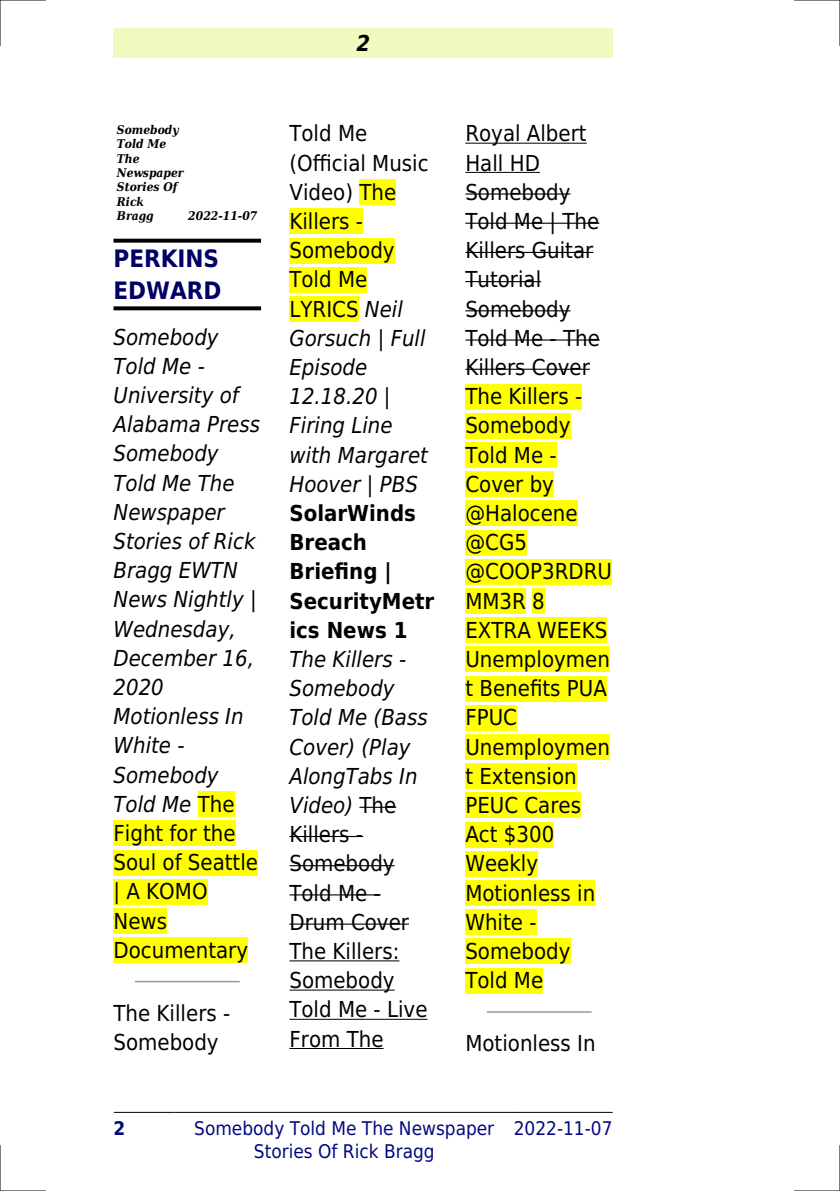
<style>
.page{position:relative;width:840px;height:1191px;background:#fff}
.page>*{position:absolute;margin:0;border:0;box-sizing:border-box;transform-origin:0 0}
.t1{font:700 24px/31.8px "DejaVu Sans Condensed";color:#006}
.t2{font:22px/29.2px "DejaVu Sans Condensed";color:#000}
.t3{font:italic 22px/29.2px "DejaVu Sans Condensed";color:#000}
.t4{font:700 22px/29.2px "DejaVu Sans Condensed";color:#000}
.t5{font:italic 700 22px "DejaVu Sans Condensed";color:#000}
.t6{font:18.8px/22.6px "DejaVu Sans Condensed";color:#000880;text-align:center}
.t7{font:700 18.8px "DejaVu Sans Condensed";color:#000880}
.t8{font:italic 700 12px/14.4px "DejaVu Serif Condensed";color:#000}
.s1{font-style:normal}
.s2{font-style:italic}
</style>
<div class="page">
<div style="left:113px;top:28px;width:499px;height:30px;background:#effbbe"></div>
<hr style="left:114px;top:1112px;width:60px;height:1px;background:#000">
<hr style="left:175px;top:1112px;width:338px;height:1px;background:#000">
<hr style="left:514px;top:1112px;width:98px;height:1px;background:#000">
<svg style="left:113px;top:239px;width:148px;height:4px"></svg>
<svg style="left:113px;top:306px;width:148px;height:4px"></svg>
<div style="left:197px;top:791px;width:37px;height:26px;background:#ff0"></div>
<div style="left:113px;top:820px;width:122px;height:26px;background:#ff0"></div>
<div style="left:113px;top:850px;width:145px;height:25px;background:#ff0"></div>
<div style="left:113px;top:879px;width:94px;height:25px;background:#ff0"></div>
<div style="left:113px;top:908px;width:54px;height:25px;background:#ff0"></div>
<div style="left:113px;top:937px;width:135px;height:26px;background:#ff0"></div>
<hr style="left:135px;top:980px;width:104px;height:2px;background:#999">
<div style="left:359px;top:179px;width:37px;height:26px;background:#ff0"></div>
<div style="left:289px;top:208px;width:74px;height:26px;background:#ff0"></div>
<div style="left:289px;top:238px;width:105px;height:25px;background:#ff0"></div>
<div style="left:289px;top:267px;width:78px;height:25px;background:#ff0"></div>
<div style="left:289px;top:296px;width:69px;height:26px;background:#ff0"></div>
<hr style="left:359px;top:806px;width:37px;height:2px;background:#000">
<hr style="left:289px;top:836px;width:74px;height:1px;background:#000">
<hr style="left:289px;top:865px;width:105px;height:1px;background:#000">
<hr style="left:289px;top:894px;width:91px;height:1px;background:#000">
<hr style="left:289px;top:923px;width:120px;height:1px;background:#000">
<hr style="left:289px;top:960px;width:110px;height:1px;background:#000">
<hr style="left:289px;top:989px;width:105px;height:1px;background:#000">
<hr style="left:289px;top:1018px;width:138px;height:1px;background:#000">
<hr style="left:289px;top:1048px;width:94px;height:1px;background:#000">
<hr style="left:465px;top:143px;width:121px;height:1px;background:#000">
<hr style="left:465px;top:172px;width:74px;height:1px;background:#000">
<hr style="left:465px;top:193px;width:105px;height:2px;background:#000">
<hr style="left:465px;top:223px;width:134px;height:1px;background:#000">
<hr style="left:465px;top:252px;width:128px;height:1px;background:#000">
<hr style="left:465px;top:281px;width:76px;height:1px;background:#000">
<hr style="left:465px;top:310px;width:105px;height:1px;background:#000">
<hr style="left:465px;top:339px;width:134px;height:1px;background:#000">
<hr style="left:465px;top:369px;width:124px;height:1px;background:#000">
<div style="left:465px;top:384px;width:117px;height:25px;background:#ff0"></div>
<div style="left:465px;top:413px;width:105px;height:25px;background:#ff0"></div>
<div style="left:465px;top:442px;width:91px;height:26px;background:#ff0"></div>
<div style="left:465px;top:471px;width:88px;height:26px;background:#ff0"></div>
<div style="left:465px;top:500px;width:112px;height:26px;background:#ff0"></div>
<div style="left:465px;top:530px;width:61px;height:25px;background:#ff0"></div>
<div style="left:465px;top:559px;width:146px;height:25px;background:#ff0"></div>
<div style="left:465px;top:588px;width:60px;height:26px;background:#ff0"></div>
<div style="left:532px;top:588px;width:12px;height:26px;background:#ff0"></div>
<div style="left:465px;top:617px;width:142px;height:26px;background:#ff0"></div>
<div style="left:465px;top:646px;width:144px;height:26px;background:#ff0"></div>
<div style="left:465px;top:676px;width:141px;height:25px;background:#ff0"></div>
<div style="left:465px;top:705px;width:52px;height:25px;background:#ff0"></div>
<div style="left:465px;top:734px;width:144px;height:26px;background:#ff0"></div>
<div style="left:465px;top:763px;width:111px;height:26px;background:#ff0"></div>
<div style="left:465px;top:792px;width:115px;height:26px;background:#ff0"></div>
<div style="left:465px;top:821px;width:89px;height:26px;background:#ff0"></div>
<div style="left:465px;top:851px;width:73px;height:25px;background:#ff0"></div>
<div style="left:465px;top:880px;width:130px;height:25px;background:#ff0"></div>
<div style="left:465px;top:909px;width:71px;height:26px;background:#ff0"></div>
<div style="left:465px;top:938px;width:105px;height:26px;background:#ff0"></div>
<div style="left:465px;top:967px;width:78px;height:26px;background:#ff0"></div>
<hr style="left:487px;top:1011px;width:103px;height:1px;background:#999">
<hr style="left:0;top:0;width:45px;height:1px;background:#000">
<hr style="left:794px;top:0;width:45px;height:1px;background:#000">
<hr style="left:0;top:1190px;width:45px;height:1px;background:#000">
<hr style="left:794px;top:1190px;width:45px;height:1px;background:#000">
<hr style="left:0;top:0;width:1px;height:45px;background:#000">
<hr style="left:0;top:1145px;width:1px;height:46px;background:#000">
<hr style="left:839px;top:0;width:1px;height:45px;background:#000">
<hr style="left:839px;top:1145px;width:1px;height:46px;background:#000">
<p class="t5" style="left:356px;top:30px;width:15px">2</p>
<p class="t8" style="left:117px;top:122px;width:68px">Somebody<br>Told Me<br>The<br>Newspaper<br>Stories Of<br>Rick<br>Bragg</p>
<p class="t8" style="left:188px;top:209px;width:70px">2022-11-07</p>
<p class="t1" style="left:113px;top:243px;width:109px">PERKINS<br>EDWARD</p>
<p class="t3" style="left:113px;top:322px;width:148px">Somebody<br>Told Me -<br>University of<br>Alabama Press<br>Somebody<br>Told Me The<br>Newspaper<br>Stories of Rick<br>Bragg EWTN<br>News Nightly |<br>Wednesday,<br>December 16,<br>2020<br>Motionless In<br>White -<br>Somebody<br>Told Me <span class="s1">The<br>Fight for the<br>Soul of Seattle | A KOMO<br>News<br>Documentary</span></p>
<p class="t2" style="left:113px;top:998px;width:118px">The Killers -<br>Somebody</p>
<p class="t3" style="left:289px;top:119px;width:141px"><span class="s1">Told Me (Official Music<br>Video) The<br>Killers -<br>Somebody<br>Told Me<br>LYRICS</span> Neil<br>Gorsuch | Full<br>Episode<br>12.18.20 |<br>Firing Line with Margaret<br>Hoover | PBS</p>
<p class="t4" style="left:289px;top:499px;width:146px">SolarWinds<br>Breach<br>Briefing |<br>SecurityMetr ics News 1</p>
<p class="t2" style="left:289px;top:645px;width:140px"><span class="s2">The Killers -<br>Somebody<br>Told Me (Bass<br>Cover) (Play<br>AlongTabs In<br>Video)</span> The<br>Killers -<br>Somebody<br>Told Me -<br>Drum Cover<br>The Killers:<br>Somebody<br>Told Me - Live<br>From The</p>
<p class="t2" style="left:465px;top:119px;width:148px">Royal Albert<br>Hall HD<br>Somebody<br>Told Me | The<br>Killers Guitar<br>Tutorial<br>Somebody<br>Told Me - The<br>Killers Cover<br>The Killers -<br>Somebody<br>Told Me -<br>Cover by @Halocene @CG5 @COOP3RDRU<br>MM3R 8<br>EXTRA WEEKS<br>Unemploymen t Benefits PUA<br>FPUC<br>Unemploymen t Extension<br>PEUC Cares<br>Act $300<br>Weekly<br>Motionless in<br>White -<br>Somebody<br>Told Me</p>
<p class="t2" style="left:465px;top:1028px;width:132px">Motionless In</p>
<p class="t7" style="left:113px;top:1117px;width:13px">2</p>
<p class="t6" style="left:194px;top:1117px;width:301px">Somebody Told Me The Newspaper<br>Stories Of Rick Bragg</p>
<p class="t6" style="left:513px;top:1117px;width:100px">2022-11-07</p>
</div>
